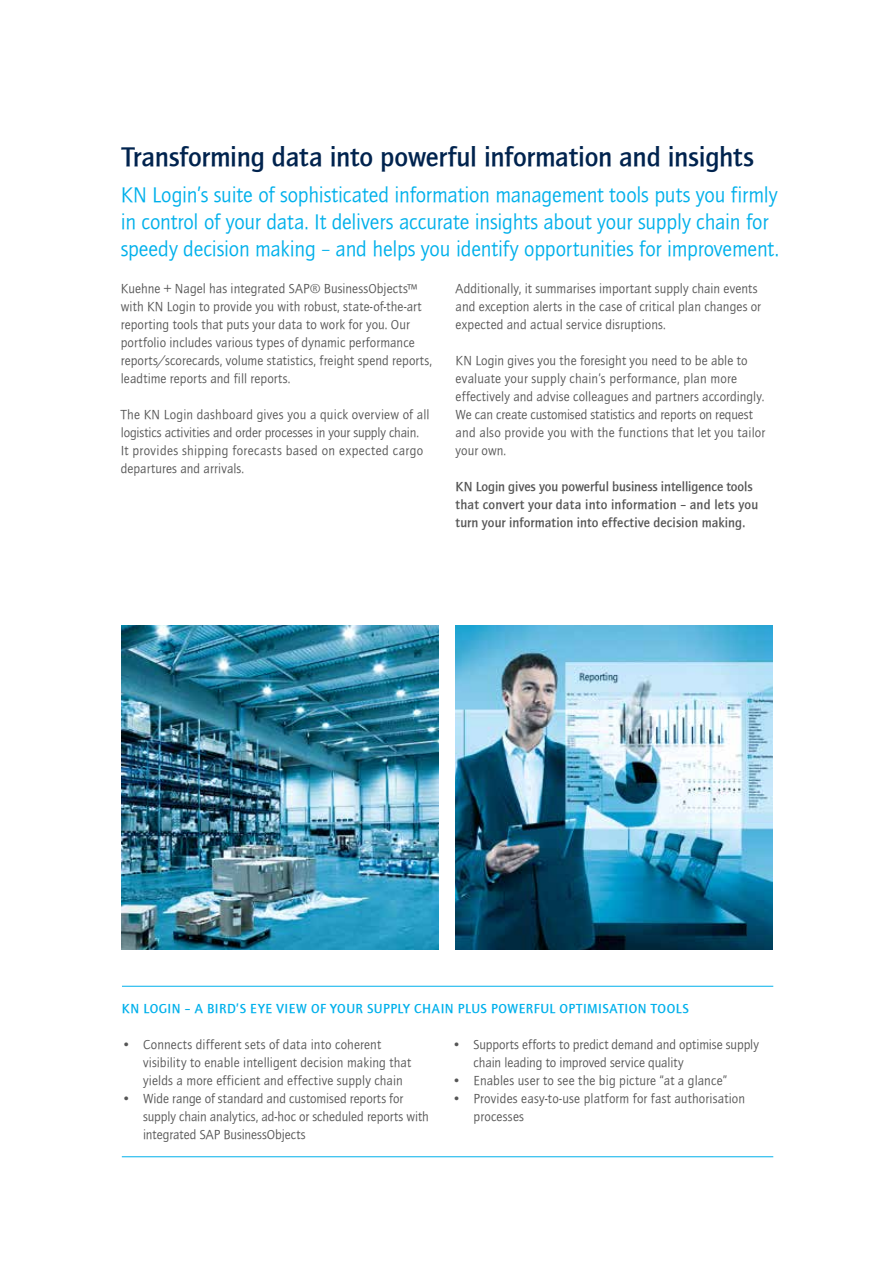
<style>
.page{position:relative;width:893px;height:1263px;background:#fff}
.page>*{position:absolute;margin:0;border:0;box-sizing:border-box;transform-origin:0 0}
.t1{font:27.75px "Quay Itc T Bold";letter-spacing:-.01em;color:#00234e}
.t2{font:21.75px/27px "Quay Itc T Book";letter-spacing:-.01em;color:#00b0eb}
.t3{font:13.5px/18px "Quay Itc T Book";letter-spacing:.005em;color:#565656}
.t4{font:13.5px/18px "Quay Itc T Bold";letter-spacing:.005em;color:#565656}
.t5{font:13.5px "Quay Itc T Bold";letter-spacing:.035em;color:#00b0eb}
</style>
<div class="page">
<img style="left:122px;top:625px;width:317px;height:325px">
<hr style="left:122px;top:1156px;width:651px;height:1px;background:#00b0eb">
<hr style="left:122px;top:986px;width:651px;height:1px;background:#00b0eb">
<img style="left:456px;top:625px;width:316px;height:325px">
<h1 class="t1" style="left:122px;top:141px;width:633px">Transforming data into powerful information and insights</h1>
<p class="t2" style="left:121px;top:181px;width:660px">KN Login’s suite of sophisticated information management tools puts you firmly in control of your data. It delivers accurate insights about your supply chain for speedy decision making – and helps you identify opportunities for improvement.</p>
<p class="t3" style="left:121px;top:279px;width:313px">Kuehne + Nagel has integrated SAP® BusinessObjects™ with KN Login to provide you with robust, state-of-the-art reporting tools that puts your data to work for you. Our portfolio includes various types of dynamic performance reports/scorecards, volume statistics, freight spend reports, leadtime reports and fill reports.</p>
<p class="t3" style="left:121px;top:405px;width:310px">The KN Login dashboard gives you a quick overview of all logistics activities and order processes in your supply chain.<br>It provides shipping forecasts based on expected cargo departures and arrivals.</p>
<p class="t3" style="left:456px;top:279px;width:307px">Additionally, it summarises important supply chain events and exception alerts in the case of critical plan changes or expected and actual service disruptions.</p>
<p class="t3" style="left:456px;top:351px;width:311px">KN Login gives you the foresight you need to be able to evaluate your supply chain’s performance, plan more effectively and advise colleagues and partners accordingly.<br>We can create customised statistics and reports on request and also provide you with the functions that let you tailor your own.</p>
<p class="t4" style="left:456px;top:477px;width:304px">KN Login gives you powerful business intelligence tools that convert your data into information – and lets you turn your information into effective decision making.</p>
<p class="t5" style="left:122px;top:1000px;width:568px">KN LOGIN – A BIRD’S EYE VIEW OF YOUR SUPPLY CHAIN PLUS POWERFUL OPTIMISATION TOOLS</p>
<p class="t3" style="left:474px;top:1035px;width:287px;text-indent:-21px">• Supports efforts to predict demand and optimise supply chain leading to improved service quality</p>
<p class="t3" style="left:452px;top:1071px;width:276px">• Enables user to see the big picture “at a glance”</p>
<p class="t3" style="left:474px;top:1089px;width:273px;text-indent:-21px">• Provides easy-to-use platform for fast authorisation processes</p>
<p class="t3" style="left:143px;top:1035px;width:270px;text-indent:-21px">• Connects different sets of data into coherent visibility to enable intelligent decision making that yields a more efficient and effective supply chain</p>
<p class="t3" style="left:143px;top:1089px;width:287px;text-indent:-21px">• Wide range of standard and customised reports for supply chain analytics, ad-hoc or scheduled reports with integrated SAP BusinessObjects</p>
</div>
